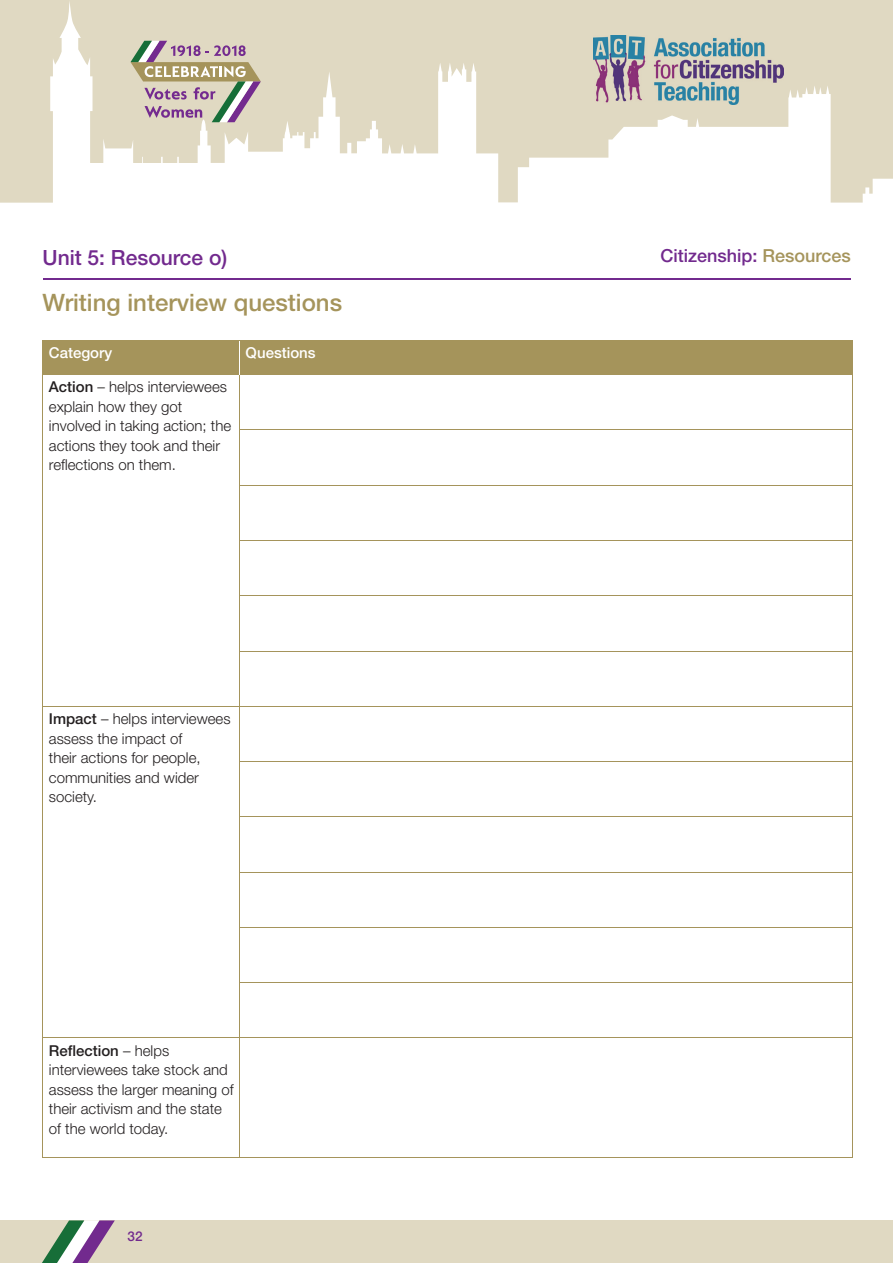
<style>
.page{position:relative;width:893px;height:1263px;background:#fff}
.page>*{position:absolute;margin:0;border:0;box-sizing:border-box;transform-origin:0 0}
.t1{font:500 24px "Helvetica Neue";color:#a5945b}
.t2{font:500 21px "Helvetica Neue";color:#722a8e}
.t3{font:500 18px "Helvetica Neue";color:#722a8e}
.t4{font:300 15px/19.5px "Helvetica Neue";color:#231f20}
.t5{font:500 15px "Helvetica Neue";color:#fff}
.t6{font:500 13.5px "Helvetica Neue";color:#722a8e}
.s1{font-weight:500}
.s2{color:#a5945b}
</style>
<div class="page">
<svg style="left:0;top:0;width:893px;height:203px;fill:#e0d9c2"></svg>
<div style="left:0;top:1220px;width:893px;height:43px;background:#e0d9c2"></div>
<svg style="left:42px;top:1220px;width:73px;height:43px"></svg>
<svg style="left:131px;top:41px;width:130px;height:81px;background:#c1b5a9"></svg>
<img style="left:593px;top:35px;width:190px;height:69px">
<hr style="left:43px;top:278px;width:807px;height:2px;background:#722a8e">
<div style="left:44px;top:341px;width:808px;height:33px;background:#a5945b"></div>
<hr style="left:43px;top:340px;width:197px;height:1px;background:#a5945b">
<hr style="left:43px;top:341px;width:1px;height:33px;background:#a5945b">
<hr style="left:240px;top:340px;width:612px;height:1px;background:#a5945b">
<hr style="left:852px;top:341px;width:1px;height:33px;background:#a5945b">
<hr style="left:43px;top:374px;width:197px;height:1px;background:#a5945b">
<hr style="left:43px;top:375px;width:1px;height:55px;background:#a5945b">
<hr style="left:240px;top:374px;width:612px;height:1px;background:#a5945b">
<hr style="left:239px;top:375px;width:1px;height:54px;background:#a5945b">
<hr style="left:852px;top:375px;width:1px;height:54px;background:#a5945b">
<hr style="left:43px;top:430px;width:1px;height:55px;background:#a5945b">
<hr style="left:239px;top:429px;width:613px;height:1px;background:#a5945b">
<hr style="left:239px;top:430px;width:1px;height:55px;background:#a5945b">
<hr style="left:852px;top:430px;width:1px;height:55px;background:#a5945b">
<hr style="left:43px;top:485px;width:1px;height:55px;background:#a5945b">
<hr style="left:239px;top:485px;width:613px;height:1px;background:#a5945b">
<hr style="left:239px;top:485px;width:1px;height:55px;background:#a5945b">
<hr style="left:852px;top:485px;width:1px;height:55px;background:#a5945b">
<hr style="left:43px;top:540px;width:1px;height:56px;background:#a5945b">
<hr style="left:239px;top:540px;width:613px;height:1px;background:#a5945b">
<hr style="left:239px;top:541px;width:1px;height:54px;background:#a5945b">
<hr style="left:852px;top:541px;width:1px;height:54px;background:#a5945b">
<hr style="left:43px;top:596px;width:1px;height:55px;background:#a5945b">
<hr style="left:239px;top:595px;width:613px;height:1px;background:#a5945b">
<hr style="left:239px;top:596px;width:1px;height:55px;background:#a5945b">
<hr style="left:852px;top:596px;width:1px;height:55px;background:#a5945b">
<hr style="left:43px;top:651px;width:1px;height:55px;background:#a5945b">
<hr style="left:239px;top:651px;width:613px;height:1px;background:#a5945b">
<hr style="left:239px;top:651px;width:1px;height:55px;background:#a5945b">
<hr style="left:852px;top:651px;width:1px;height:55px;background:#a5945b">
<hr style="left:43px;top:706px;width:197px;height:1px;background:#a5945b">
<hr style="left:43px;top:707px;width:1px;height:54px;background:#a5945b">
<hr style="left:240px;top:706px;width:612px;height:1px;background:#a5945b">
<hr style="left:239px;top:707px;width:1px;height:54px;background:#a5945b">
<hr style="left:852px;top:707px;width:1px;height:54px;background:#a5945b">
<hr style="left:43px;top:761px;width:1px;height:56px;background:#a5945b">
<hr style="left:239px;top:761px;width:613px;height:1px;background:#a5945b">
<hr style="left:239px;top:762px;width:1px;height:54px;background:#a5945b">
<hr style="left:852px;top:762px;width:1px;height:54px;background:#a5945b">
<hr style="left:43px;top:817px;width:1px;height:55px;background:#a5945b">
<hr style="left:239px;top:816px;width:613px;height:1px;background:#a5945b">
<hr style="left:239px;top:817px;width:1px;height:55px;background:#a5945b">
<hr style="left:852px;top:817px;width:1px;height:55px;background:#a5945b">
<hr style="left:43px;top:872px;width:1px;height:55px;background:#a5945b">
<hr style="left:239px;top:872px;width:613px;height:1px;background:#a5945b">
<hr style="left:239px;top:872px;width:1px;height:55px;background:#a5945b">
<hr style="left:852px;top:872px;width:1px;height:55px;background:#a5945b">
<hr style="left:43px;top:927px;width:1px;height:56px;background:#a5945b">
<hr style="left:239px;top:927px;width:613px;height:1px;background:#a5945b">
<hr style="left:239px;top:928px;width:1px;height:54px;background:#a5945b">
<hr style="left:852px;top:928px;width:1px;height:54px;background:#a5945b">
<hr style="left:43px;top:983px;width:1px;height:54px;background:#a5945b">
<hr style="left:239px;top:982px;width:613px;height:1px;background:#a5945b">
<hr style="left:239px;top:983px;width:1px;height:54px;background:#a5945b">
<hr style="left:852px;top:983px;width:1px;height:54px;background:#a5945b">
<hr style="left:43px;top:1037px;width:197px;height:1px;background:#a5945b">
<hr style="left:43px;top:1038px;width:1px;height:119px;background:#a5945b">
<hr style="left:240px;top:1037px;width:612px;height:1px;background:#a5945b">
<hr style="left:239px;top:1038px;width:1px;height:119px;background:#a5945b">
<hr style="left:852px;top:1038px;width:1px;height:119px;background:#a5945b">
<hr style="left:43px;top:1157px;width:197px;height:1px;background:#a5945b">
<hr style="left:240px;top:1157px;width:612px;height:1px;background:#a5945b">
<hr style="left:239px;top:341px;width:1px;height:33px;background:#fff">
<h2 class="t2" style="left:43px;top:245px;width:186px">Unit 5: Resource o)</h2>
<h1 class="t1" style="left:43px;top:288px;width:301px">Writing interview questions</h1>
<p class="t5" style="left:49px;top:344px;width:65px">Category</p>
<p class="t5" style="left:246px;top:344px;width:72px">Questions</p>
<p class="t4" style="left:49px;top:377px;width:184px"><span class="s1">Action</span> – helps interviewees explain how they got involved in taking action; the actions they took and their reflections on them.</p>
<p class="t4" style="left:49px;top:709px;width:183px"><span class="s1">Impact</span> – helps interviewees assess the impact of<br>their actions for people, communities and wider society.</p>
<p class="t4" style="left:49px;top:1040px;width:186px"><span class="s1">Reflection</span> – helps interviewees take stock and assess the larger meaning of their activism and the state of the world today.</p>
<p class="t6" style="left:128px;top:1228px;width:17px">32</p>
<p class="t3" style="left:660px;top:245px;width:192px">Citizenship: <span class="s2">Resources</span></p>
</div>
